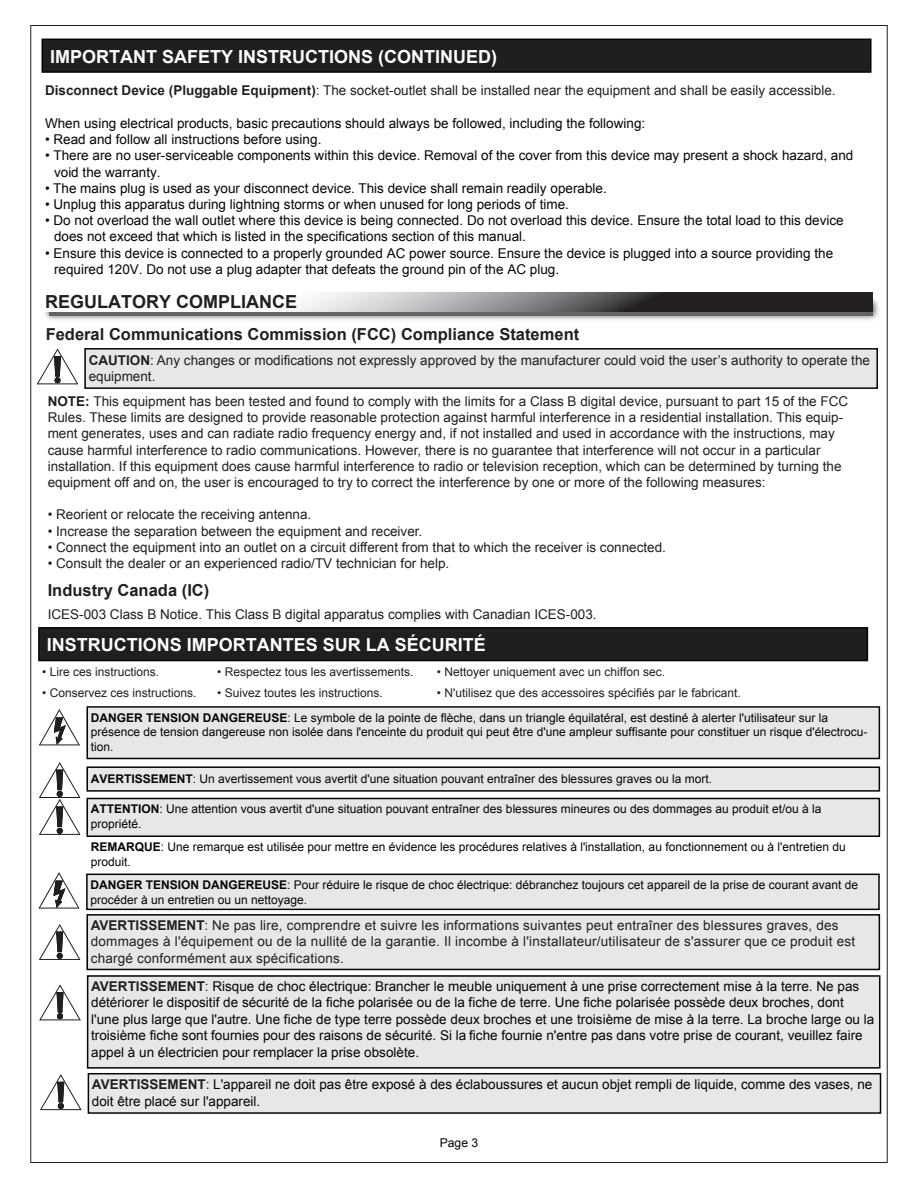
<style>
.page{position:relative;width:918px;height:1188px;background:#fff}
.page>*{position:absolute;margin:0;border:0;box-sizing:border-box;transform-origin:0 0}
.t1{font:700 18px "Arial";color:#fff}
.t2{font:700 18px "Arial";color:#231f20}
.t3{font:700 16.5px "Arial";color:#231f20}
.t4{font:13.5px/16.2px "Arial";color:#211e1e}
.t5{font:13.5px/16.5px "Arial";color:#050504}
.t6{font:13.5px/16.2px "Arial";color:#050604}
.t7{font:13.5px/16.2px "Arial";letter-spacing:.015em;color:#231f20}
.t8{font:12.15px "Arial";color:#050504}
.t9{font:12px/14.4px "Arial";color:#050604}
.t10{font:12px "Arial";color:#231f20}
.t11{font:12px/14.4px "Arial";color:#050504}
.s1{font-weight:700}
.s2{color:#050504}
.s3{font-weight:700;color:#050604}
.s4{font-weight:700;color:#231f20}
.s5{color:#231f20}
</style>
<div class="page">
<img style="left:44px;top:299px;width:835px;height:21px">
<div style="left:50px;top:303px;width:823px;height:12px;background:#636366"></div>
<svg style="left:44px;top:292px;width:829px;height:20px"></svg>
<svg style="left:37px;top:349px;width:41px;height:36px"></svg>
<div style="left:84px;top:350px;width:793px;height:38px;background:#e6e7e9"></div>
<div style="left:84px;top:348px;width:794px;height:41px;border:2px solid #050504"></div>
<div style="left:42px;top:39px;width:830px;height:34px;background:#1e1f1e;border:2px solid #050504"></div>
<div style="left:86px;top:708px;width:793px;height:51px;background:#e6e7e9"></div>
<div style="left:87px;top:706px;width:793px;height:53px;border:2px solid #050504"></div>
<svg style="left:39px;top:709px;width:41px;height:37px"></svg>
<div style="left:86px;top:768px;width:793px;height:23px;background:#e6e7e9"></div>
<div style="left:87px;top:766px;width:793px;height:26px;border:2px solid #050504"></div>
<svg style="left:39px;top:762px;width:42px;height:73px"></svg>
<div style="left:86px;top:799px;width:793px;height:37px;background:#e6e7e9"></div>
<div style="left:87px;top:798px;width:793px;height:39px;border:2px solid #050504"></div>
<div style="left:38px;top:627px;width:830px;height:34px;background:#1e1f1e;border:2px solid #050504"></div>
<div style="left:86px;top:915px;width:793px;height:54px;background:#e6e7e9"></div>
<div style="left:87px;top:914px;width:793px;height:56px;border:2px solid #050504"></div>
<svg style="left:39px;top:924px;width:42px;height:36px"></svg>
<div style="left:86px;top:875px;width:793px;height:34px;background:#e6e7e9"></div>
<div style="left:86px;top:874px;width:794px;height:36px;border:2px solid #050504"></div>
<svg style="left:38px;top:872px;width:42px;height:37px"></svg>
<div style="left:87px;top:976px;width:793px;height:92px;background:#e6e7e9"></div>
<div style="left:87px;top:975px;width:793px;height:94px;border:2px solid #050504"></div>
<svg style="left:39px;top:985px;width:42px;height:36px"></svg>
<div style="left:88px;top:1075px;width:792px;height:38px;background:#e6e7e9"></div>
<div style="left:88px;top:1073px;width:793px;height:41px;border:2px solid #050504"></div>
<svg style="left:40px;top:1074px;width:42px;height:37px"></svg>
<h1 class="t1" style="left:50px;top:45px;width:448px">IMPORTANT SAFETY INSTRUCTIONS (CONTINUED)</h1>
<p class="t7" style="left:45px;top:83px;width:792px"><span class="s1">Disconnect Device (Pluggable Equipment)</span>: The socket-outlet shall be installed near the equipment and shall be easily accessible.</p>
<p class="t5" style="left:45px;top:115px;width:602px">When using electrical products, basic precautions should always be followed, including the following:</p>
<p class="t5" style="left:45px;top:131px;width:278px">• Read and follow all instructions before using.</p>
<p class="t6" style="left:54px;top:148px;width:801px;text-indent:-9px">• There are no user-serviceable components within this device. Removal of the cover from this device may present a shock hazard, and void the warranty.</p>
<p class="t5" style="left:45px;top:180px;width:563px">• The mains plug is used as your disconnect device. This device shall remain readily operable.</p>
<p class="t5" style="left:45px;top:196px;width:525px">• Unplug this apparatus during lightning storms or when unused for long periods of time.</p>
<p class="t6" style="left:54px;top:212px;width:791px;text-indent:-9px"><span class="s2">•</span> Do not overload the wall outlet where this device is being connected. Do not overload this device. Ensure the total load to this device does not exceed that which is listed in the specifications section of this manual.</p>
<p class="t6" style="left:54px;top:245px;width:781px;text-indent:-9px"><span class="s2">•</span> Ensure this device is connected to a properly grounded AC power source. Ensure the device is plugged into a source providing the required 120V. Do not use a plug adapter that defeats the ground pin of the AC plug.</p>
<h1 class="t2" style="left:45px;top:290px;width:254px">REGULATORY COMPLIANCE</h1>
<p class="t3" style="left:46px;top:323px;width:535px">Federal Communications Commission (FCC) Compliance Statement</p>
<p class="t7" style="left:89px;top:352px;width:783px"><span class="s1">CAUTION</span>: Any changes or modifications not expressly approved by the manufacturer could void the user’s authority to operate the equipment.</p>
<p class="t4" style="left:48px;top:393px;width:802px"><span class="s1">NOTE:</span> This equipment has been tested and found to comply with the limits for a Class B digital device, pursuant to part 15 of the FCC Rules. These limits are designed to provide reasonable protection against harmful interference in a residential installation. This equip&shy;ment generates, uses and can radiate radio frequency energy and, if not installed and used in accordance with the instructions, may cause harmful interference to radio communications. However, there is no guarantee that interference will not occur in a particular installation. If this equipment does cause harmful interference to radio or television reception, which can be determined by turning the equipment off and on, the user is encouraged to try to correct the interference by one or more of the following measures:</p>
<p class="t4" style="left:48px;top:507px;width:265px">• Reorient or relocate the receiving antenna.</p>
<p class="t4" style="left:48px;top:523px;width:376px">• Increase the separation between the equipment and receiver.</p>
<p class="t4" style="left:48px;top:539px;width:620px">• Connect the equipment into an outlet on a circuit different from that to which the receiver is connected.</p>
<p class="t4" style="left:48px;top:555px;width:403px">• Consult the dealer or an experienced radio/TV technician for help.</p>
<p class="t4" style="left:48px;top:606px;width:550px">ICES-003 Class B Notice. This Class B digital apparatus complies with Canadian ICES-003.</p>
<p class="t3" style="left:48px;top:579px;width:163px">Industry Canada (IC)</p>
<h1 class="t1" style="left:47px;top:633px;width:441px">INSTRUCTIONS IMPORTANTES SUR LA SÉCURITÉ</h1>
<p class="t10" style="left:42px;top:664px;width:118px">• Lire ces instructions.</p>
<p class="t10" style="left:42px;top:685px;width:156px">• Conservez ces instructions.</p>
<p class="t10" style="left:437px;top:664px;width:230px">• Nettoyer uniquement avec un chiffon sec.</p>
<p class="t10" style="left:437px;top:685px;width:305px">• N'utilisez que des accessoires spécifiés par le fabricant.</p>
<p class="t10" style="left:217px;top:664px;width:198px">• Respectez tous les avertissements.</p>
<p class="t10" style="left:217px;top:685px;width:167px">• Suivez toutes les instructions.</p>
<p class="t9" style="left:91px;top:711px;width:778px"><span class="s1">DANGER TENSION DANGEREUSE</span>: Le symbole de la pointe de flèche, dans un triangle équilatéral, est destiné à alerter l'utilisateur sur la présence de tension dangereuse non isolée dans l'enceinte du produit qui peut être d'une ampleur suffisante pour constituer un risque d'électrocu&shy;tion.</p>
<p class="t9" style="left:91px;top:771px;width:623px"><span class="s1">AVERTISSEMENT</span><span class="s2">:</span> Un avertissement vous avertit d'une situation pouvant entraîner des blessures graves ou la mort.</p>
<p class="t11" style="left:91px;top:802px;width:732px"><span class="s3">ATTENTION</span>: Une attention vous avertit d'une situation pouvant entraîner des blessures mineures ou des dommages au produit et/ou à la propriété.</p>
<p class="t9" style="left:91px;top:840px;width:756px"><span class="s1">REMARQUE</span>: Une remarque est utilisée pour mettre en évidence les procédures relatives à l'installation, au fonctionnement ou à l'entretien du produit.</p>
<p class="t9" style="left:90px;top:878px;width:769px"><span class="s1">DANGER TENSION DANGEREUSE</span>: Pour réduire le risque de choc électrique: débranchez toujours cet appareil de la prise de courant avant de procéder à un entretien ou un nettoyage.</p>
<p class="t7" style="left:91px;top:918px;width:766px"><span class="s1">AVERTISSEMENT</span>: Ne pas lire, comprendre et suivre les informations suivantes peut entraîner des blessures graves, des dommages à l'équipement ou de la nullité de la garantie. Il incombe à l'installateur/utilisateur de s'assurer que ce produit est chargé conformément aux spécifications.</p>
<p class="t5" style="left:91px;top:978px;width:785px"><span class="s4">AVERTISSEMENT</span><span class="s5">:</span> Risque de choc électrique: Brancher le meuble uniquement à une prise correctement mise à la terre. Ne pas détériorer le dispositif de sécurité de la fiche polarisée ou de la fiche de terre. Une fiche polarisée possède deux broches, dont l'une plus large que l'autre. Une fiche de type terre possède deux broches et une troisième de mise à la terre. La broche large ou la troisième fiche sont fournies pour des raisons de sécurité. Si la fiche fournie n'entre pas dans votre prise de courant, veuillez faire appel à un électricien pour remplacer la prise obsolète.</p>
<p class="t5" style="left:92px;top:1077px;width:782px"><span class="s4">AVERTISSEMENT</span><span class="s5">:</span> L'appareil ne doit pas être exposé à des éclaboussures et aucun objet rempli de liquide, comme des vases, ne doit être placé sur l'appareil.</p>
<p class="t8" style="left:440px;top:1135px;width:40px">Page 3</p>
</div>
